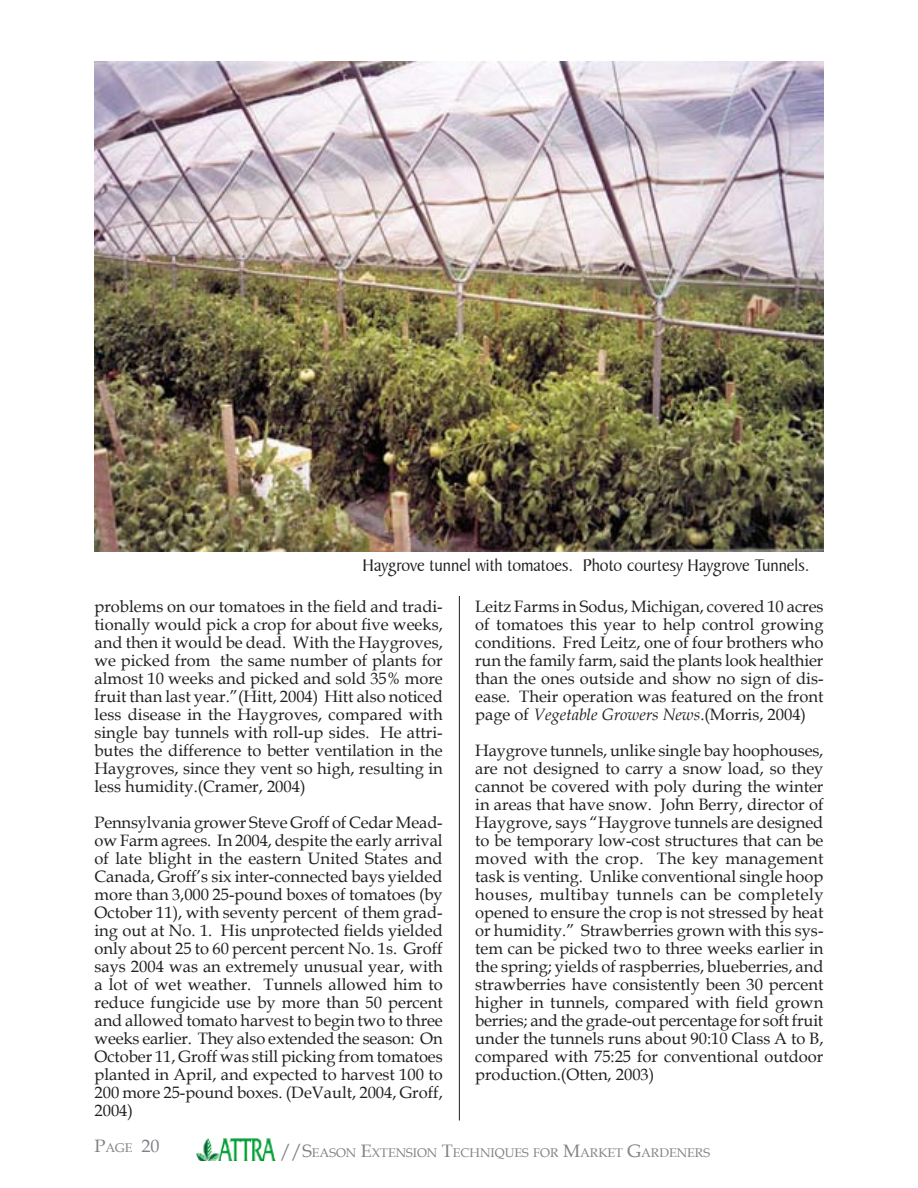
<style>
.page{position:relative;width:918px;height:1188px;background:#fff}
.page>*{position:absolute;margin:0;border:0;box-sizing:border-box;transform-origin:0 0}
.t1{font:18px "Baker Signet BT";color:#231f20}
.t2{font:18px "Book Antiqua";color:#808285}
.t3{font:16.5px/18px "Book Antiqua";color:#231f20;text-align:justify}
.t4{font:12.6px "Book Antiqua";color:#808285}
.s1{font-style:italic}
.s2{font-size:12.6px}
.s3{font-size:18px}
</style>
<div class="page">
<hr style="left:459px;top:65px;width:1px;height:1055px;background:#231f20">
<img style="left:196px;top:1138px;width:80px;height:23px">
<div style="left:443px;top:539px;width:32px;height:57px;background:#fff"></div>
<img style="left:94px;top:61px;width:730px;height:491px">
<p class="t1" style="left:363px;top:554px;width:448px">Haygrove tunnel with tomatoes. Photo courtesy Haygrove Tunnels.</p>
<p class="t3" style="left:94px;top:597px;width:350px">problems on our tomatoes in the field and tradi&shy;tionally would pick a crop for about five weeks, and then it would be dead. With the Haygroves, we picked from the same number of plants for almost 10 weeks and picked and sold 35% more fruit than last year.”(Hitt, 2004) Hitt also noticed less disease in the Haygroves, compared with single bay tunnels with roll-up sides. He attri&shy;butes the difference to better ventilation in the Haygroves, since they vent so high, resulting in less humidity.(Cramer, 2004)</p>
<p class="t3" style="left:94px;top:813px;width:350px">Pennsylvania grower Steve Groff of Cedar Mead&shy;ow Farm agrees. In 2004, despite the early arrival of late blight in the eastern United States and Canada, Groff’s six inter-connected bays yielded more than 3,000 25-pound boxes of tomatoes (by October 11), with seventy percent of them grad&shy;ing out at No. 1. His unprotected fields yielded only about 25 to 60 percent percent No. 1s. Groff says 2004 was an extremely unusual year, with a lot of wet weather. Tunnels allowed him to reduce fungicide use by more than 50 percent and allowed tomato harvest to begin two to three weeks earlier. They also extended the season: On October 11, Groff was still picking from tomatoes planted in April, and expected to harvest 100 to 200 more 25-pound boxes. (DeVault, 2004, Groff, 2004)</p>
<p class="t3" style="left:475px;top:597px;width:350px">Leitz Farms in Sodus, Michigan, covered 10 acres of tomatoes this year to help control growing conditions. Fred Leitz, one of four brothers who run the family farm, said the plants look healthier than the ones outside and show no sign of dis&shy;ease. Their operation was featured on the front page of <span class="s1">Vegetable Growers News</span>.(Morris, 2004)</p>
<p class="t3" style="left:475px;top:741px;width:350px">Haygrove tunnels, unlike single bay hoophouses, are not designed to carry a snow load, so they cannot be covered with poly during the winter in areas that have snow. John Berry, director of Haygrove, says “Haygrove tunnels are designed to be temporary low-cost structures that can be moved with the crop. The key management task is venting. Unlike conventional single hoop houses, multibay tunnels can be completely opened to ensure the crop is not stressed by heat or humidity.” Strawberries grown with this sys&shy;tem can be picked two to three weeks earlier in the spring; yields of raspberries, blueberries, and strawberries have consistently been 30 percent higher in tunnels, compared with field grown berries; and the grade-out percentage for soft fruit under the tunnels runs about 90:10 Class A to B, compared with 75:25 for conventional outdoor production.(Otten, 2003)</p>
<p class="t2" style="left:94px;top:1134px;width:66px">P<span class="s2">AGE</span> 20</p>
<p class="t4" style="left:281px;top:1144px;width:431px"><span class="s3">//S</span>EASON <span class="s3">E</span>XTENSION <span class="s3">T</span>ECHNIQUES FOR <span class="s3">M</span>ARKET <span class="s3">G</span>ARDENERS</p>
</div>
